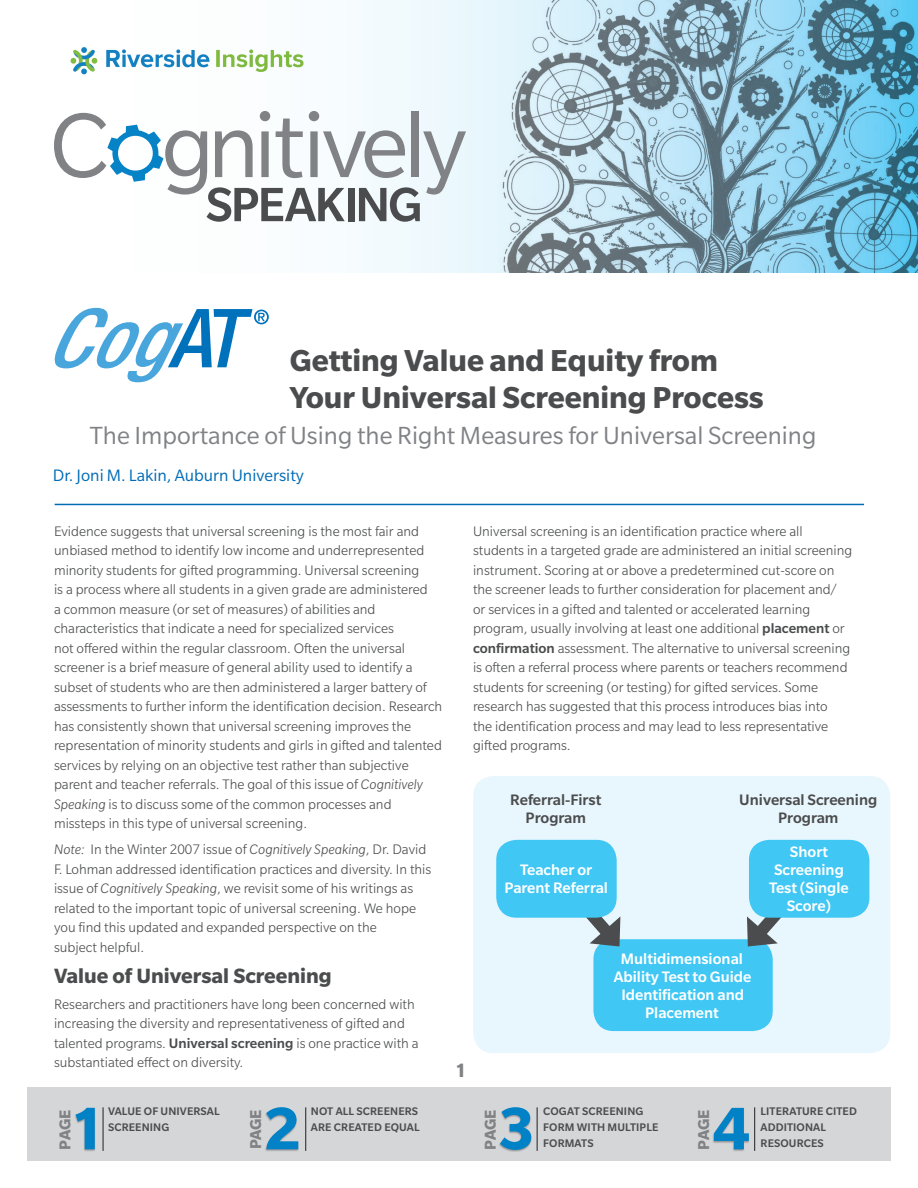
<style>
.page{position:relative;width:918px;height:1188px;background:#fff}
.page>*{position:absolute;margin:0;border:0;box-sizing:border-box;transform-origin:0 0}
.t1{font:italic 500 condensed 81.6px "Helvetica Neue LT Std";color:#48a6dc}
.t2{font:700 65.25px "Slate Pro";color:#0282c6}
.Subhead{font:700 33px/36px "Slate Pro";color:#4b4c4d}
.Blue_Body{font:27px "Slate Pro";color:#808285}
.Body_Copy{font:700 22.5px "Slate Pro";color:#4b4c4d}
.t3{font:700 21px "Slate Pro";color:#808285}
.Blue_Body-2{font:18px "Slate Pro";color:#006cb7}
.t4{font:700 17.1px "Slate Pro";letter-spacing:-.025em;color:#808285}
.Blue_Body-3{font:500 16.5px/18px "Slate Pro";color:#fff;text-align:center}
.Blue_Body-4{font:500 16.5px/18px "Slate Pro";color:#4b4c4d;text-align:center}
.Body_Copy-2{font:300 15px/19.5px "Slate Pro";color:#4b4c4d}
.t5{font:500 12px/16.4px "Slate Pro";letter-spacing:.01em;color:#4b4c4d}
.s1{font-style:italic}
.s2{font-weight:500}
</style>
<div class="page">
<div style="left:27px;top:1088px;width:864px;height:73px;background:#d5d6d8"></div>
<hr style="left:103px;top:1107px;width:1px;height:44px;background:#231f20">
<hr style="left:305px;top:1107px;width:1px;height:44px;background:#231f20">
<hr style="left:537px;top:1107px;width:1px;height:44px;background:#231f20">
<hr style="left:754px;top:1107px;width:1px;height:44px;background:#231f20">
<div style="left:74px;top:1108px;width:22px;height:44px;background:#231f20;opacity:.35"></div>
<div style="left:265px;top:1107px;width:35px;height:45px;background:#231f20;opacity:.35"></div>
<div style="left:499px;top:1107px;width:34px;height:45px;background:#231f20;opacity:.35"></div>
<div style="left:713px;top:1108px;width:37px;height:44px;background:#231f20;opacity:.35"></div>
<div style="left:473px;top:776px;width:417px;height:277px;background:#e8f6fd;border-radius:20px"></div>
<svg style="left:70px;top:0;width:405px;height:272px"></svg>
<img style="left:475px;top:0;width:443px;height:272px">
<svg style="left:54px;top:111px;width:412px;height:111px"></svg>
<svg style="left:168px;top:309px;width:101px;height:58px"></svg>
<hr style="left:55px;top:504px;width:809px;height:1px;background:#006cb7">
<div style="left:593px;top:939px;width:180px;height:92px;background:#40c7f4;border-radius:20px"></div>
<svg style="left:740px;top:902px;width:41px;height:51px"></svg>
<svg style="left:586px;top:902px;width:42px;height:51px"></svg>
<div style="left:749px;top:840px;width:120px;height:78px;background:#40c7f4;border-radius:20px"></div>
<div style="left:496px;top:840px;width:121px;height:78px;background:#40c7f4;border-radius:20px"></div>
<p class="t1" style="left:44px;top:290px;width:150px">Cog</p>
<p class="Subhead" style="left:290px;top:342px;width:475px">Getting Value and Equity from<br>Your Universal Screening Process</p>
<p class="Blue_Body" style="left:90px;top:422px;width:728px">The Importance of Using the Right Measures for Universal Screening</p>
<p class="Blue_Body-2" style="left:53px;top:466px;width:253px">Dr. Joni M. Lakin, Auburn University</p>
<p class="Body_Copy-2" style="left:54px;top:521px;width:390px">Evidence suggests that universal screening is the most fair and unbiased method to identify low income and underrepresented minority students for gifted programming. Universal screening<br>is a process where all students in a given grade are administered<br>a common measure (or set of measures) of abilities and characteristics that indicate a need for specialized services<br>not offered within the regular classroom. Often the universal screener is a brief measure of general ability used to identify a subset of students who are then administered a larger battery of assessments to further inform the identification decision. Research has consistently shown that universal screening improves the representation of minority students and girls in gifted and talented services by relying on an objective test rather than subjective parent and teacher referrals. The goal of this issue of <span class="s1">Cognitively Speaking</span> is to discuss some of the common processes and missteps in this type of universal screening.</p>
<p class="Body_Copy-2" style="left:54px;top:840px;width:379px"><span class="s1">Note:</span> In the Winter 2007 issue of <span class="s1">Cognitively Speaking</span>, Dr. David F. Lohman addressed identification practices and diversity. In this issue of <span class="s1">Cognitively Speaking</span>, we revisit some of his writings as related to the important topic of universal screening. We hope you find this updated and expanded perspective on the<br>subject helpful.</p>
<p class="Body_Copy" style="left:54px;top:963px;width:279px">Value of Universal Screening</p>
<p class="Body_Copy-2" style="left:54px;top:994px;width:366px">Researchers and practitioners have long been concerned with increasing the diversity and representativeness of gifted and talented programs. <span class="s2">Universal screening</span> is one practice with a substantiated effect on diversity.</p>
<p class="Body_Copy-2" style="left:473px;top:521px;width:381px">Universal screening is an identification practice where all students in a targeted grade are administered an initial screening instrument. Scoring at or above a predetermined cut-score on the screener leads to further consideration for placement and/ or services in a gifted and talented or accelerated learning program, usually involving at least one additional <span class="s2">placement</span> or <span class="s2">confirmation</span> assessment. The alternative to universal screening is often a referral process where parents or teachers recommend students for screening (or testing) for gifted services. Some research has suggested that this process introduces bias into<br>the identification process and may lead to less representative gifted programs.</p>
<p class="Blue_Body-4" style="left:510px;top:791px;width:93px">Referral-First<br>Program</p>
<p class="Blue_Body-4" style="left:739px;top:791px;width:140px">Universal Screening<br>Program</p>
<p class="Blue_Body-3" style="left:505px;top:861px;width:105px">Teacher or<br>Parent Referral</p>
<p class="Blue_Body-3" style="left:614px;top:949px;width:139px">Multidimensional<br>Ability Test to Guide<br>Identification and<br>Placement</p>
<p class="Blue_Body-3" style="left:769px;top:843px;width:81px">Short<br>Screening<br>Test (Single<br>Score)</p>
<h3 class="t3" style="left:455px;top:1059px;width:13px">1</h3>
<p class="t4" style="left:56px;top:1150px;width:41px;rotate:-90deg">PAGE</p>
<p class="t5" style="left:108px;top:1102px;width:113px">VALUE OF UNIVERSAL<br>SCREENING</p>
<p class="t4" style="left:246px;top:1149px;width:41px;rotate:-90deg">PAGE</p>
<h2 class="t2" style="left:264px;top:1092px;width:39px">2</h2>
<p class="t5" style="left:311px;top:1102px;width:110px">NOT ALL SCREENERS<br>ARE CREATED EQUAL</p>
<p class="t4" style="left:481px;top:1150px;width:41px;rotate:-90deg">PAGE</p>
<h2 class="t2" style="left:498px;top:1092px;width:39px">3</h2>
<p class="t5" style="left:543px;top:1102px;width:117px">COGAT SCREENING<br>FORM WITH MULTIPLE<br>FORMATS</p>
<p class="t4" style="left:694px;top:1150px;width:41px;rotate:-90deg">PAGE</p>
<h2 class="t2" style="left:713px;top:1092px;width:39px">4</h2>
<p class="t5" style="left:761px;top:1102px;width:98px">LITERATURE CITED<br>ADDITIONAL<br>RESOURCES</p>
<h2 class="t2" style="left:69px;top:1092px;width:39px">1</h2>
</div>
